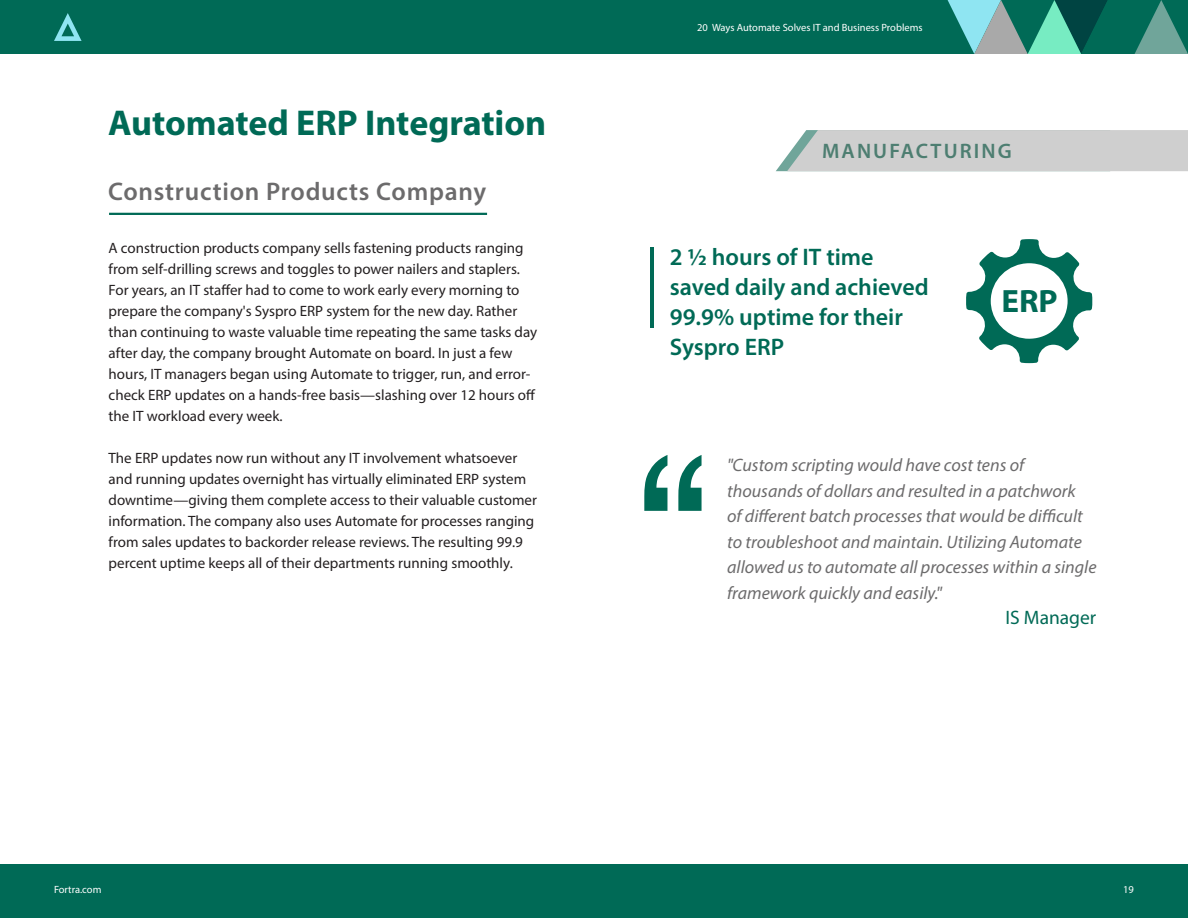
<style>
.page{position:relative;width:1188px;height:918px;background:#fff}
.page>*{position:absolute;margin:0;border:0;box-sizing:border-box;transform-origin:0 0}
.t1{font:180px "Sathu";color:#006a56}
.t2{font:700 36px "Myriad Pro";color:#006a56}
.t3{font:700 32.4px "Myriad Pro";color:#006a56}
.t4{font:600 25.5px "Myriad Pro";letter-spacing:.03em;color:#6c6b6c}
.t5{font:600 24px/30px "Myriad Pro";color:#006a56}
.t6{font:600 21px "Myriad Pro";letter-spacing:.1em;color:#4d7e71}
.Title_-_Summary_Copy{font:19.5px "Myriad Pro";color:#006a56}
.Title_-_Summary_Copy-2{font:italic 18px/25.5px "Myriad Pro";color:#6c6b6c}
.Title_-_Summary_Copy-3{font:15px/21px "Myriad Pro";color:#231f20}
.t7{font:10.5px "Myriad Pro";color:#fff}
</style>
<div class="page">
<div style="left:0;top:864px;width:1188px;height:54px;background:#006a56"></div>
<div style="left:0;top:0;width:1188px;height:54px;background:#006a56"></div>
<svg style="left:54px;top:13px;width:28px;height:28px"></svg>
<svg style="left:948px;top:0;width:240px;height:54px"></svg>
<svg style="left:966px;top:239px;width:127px;height:124px"></svg>
<div style="left:776px;top:130px;width:412px;height:41px;background:#cfcfcf"></div>
<hr style="left:109px;top:213px;width:378px;height:2px;background:#006a56">
<hr style="left:650px;top:247px;width:4px;height:81px;background:#006a56">
<p class="t2" style="left:108px;top:99px;width:440px">Automated ERP Integration</p>
<p class="t4" style="left:108px;top:175px;width:380px">Construction Products Company</p>
<p class="Title_-_Summary_Copy-3" style="left:109px;top:237px;width:430px">A construction products company sells fastening products ranging from self-drilling screws and toggles to power nailers and staplers.<br>For years, an IT staffer had to come to work early every morning to prepare the company's Syspro ERP system for the new day. Rather than continuing to waste valuable time repeating the same tasks day after day, the company brought Automate on board. In just a few hours, IT managers began using Automate to trigger, run, and error&shy;check ERP updates on a hands-free basis—slashing over 12 hours off the IT workload every week.</p>
<p class="Title_-_Summary_Copy-3" style="left:109px;top:447px;width:430px">The ERP updates now run without any IT involvement whatsoever and running updates overnight has virtually eliminated ERP system downtime—giving them complete access to their valuable customer information. The company also uses Automate for processes ranging from sales updates to backorder release reviews. The resulting 99.9 percent uptime keeps all of their departments running smoothly.</p>
<p class="t7" style="left:697px;top:21px;width:227px">20 Ways Automate Solves IT and Business Problems</p>
<p class="t6" style="left:822px;top:137px;width:191px">MANUFACTURING</p>
<p class="t5" style="left:670px;top:242px;width:260px">2 ½ hours of IT time saved daily and achieved<br>99.9% uptime for their<br>Syspro ERP</p>
<p class="t3" style="left:1001px;top:280px;width:58px">ERP</p>
<p class="t1" style="left:629px;top:381px;width:90px">“</p>
<p class="Title_-_Summary_Copy-2" style="left:727px;top:452px;width:371px">"Custom scripting would have cost tens of thousands of dollars and resulted in a patchwork<br>of different batch processes that would be difficult to troubleshoot and maintain. Utilizing Automate allowed us to automate all processes within a single framework quickly and easily."</p>
<p class="Title_-_Summary_Copy" style="left:1005px;top:606px;width:92px">IS Manager</p>
<p class="t7" style="left:54px;top:883px;width:49px">Fortra.com</p>
<p class="t7" style="left:1123px;top:883px;width:12px">19</p>
</div>
